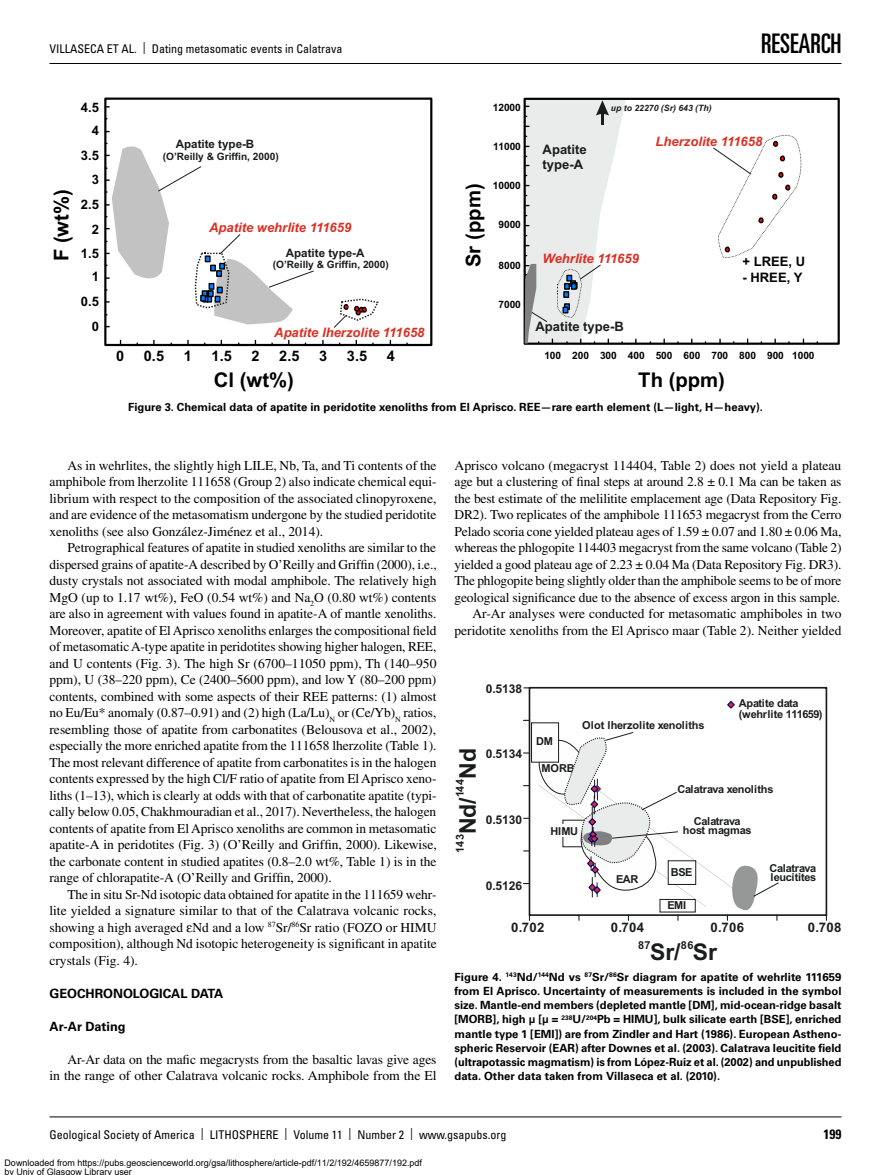
<style>
.page{position:relative;width:891px;height:1175px;background:#fff}
.page>*{position:absolute;margin:0;border:0;box-sizing:border-box;transform-origin:0 0}
.t1{font:ultra-condensed 27px "Univers LT Std";color:#000}
.t2{font:700 22.95px "Arial";letter-spacing:-.005em;color:#1b1c1c}
.t3{font:700 20.25px "Arial";color:#000}
.t4{font:700 14.55px "Arial";color:#000}
.t5{font:13.5px/16.5px "Times LT Std";letter-spacing:-.01em;color:#000;text-align:justify}
.t6{font:700 condensed 13.5px "Univers LT Std";color:#000}
.t7{font:700 13.2px "Arial";letter-spacing:.025em;color:#1b1c1c}
.t8{font:italic 700 13.05px "Arial";color:#dc2d21}
.t9{font:700 13.05px "Arial";color:#000}
.t10{font:700 13.05px/14.5px "Arial";color:#1b1c1c}
.t11{font:700 12.75px "Univers LT Std";color:#000}
.t12{font:condensed 12px "Univers LT Std";color:#000}
.t13{font:700 12px "Arial";letter-spacing:-.01em;color:#1b1c1c}
.t14{font:700 11.55px "Arial";color:#1b1c1c}
.t15{font:700 11.25px/14.2px "Univers LT Std";color:#000;text-align:justify}
.t16{font:700 10.95px/8.7px "Arial";letter-spacing:-.02em;color:#1b1c1c}
.t17{font:700 10.2px "Arial";color:#000}
.t18{font:700 10.2px "Arial";color:#1b1c1c}
.t19{font:9px/9px "Arial";color:#000}
.t20{font:italic 700 8.7px "Arial";color:#1b1c1c}
</style>
<div class="page">
<hr style="left:50px;top:63px;width:792px;height:1px;background:#000">
<hr style="left:50px;top:1116px;width:792px;height:1px;background:#000">
<div style="left:529px;top:687px;width:298px;height:229px;border:2px solid #1b1c1c"></div>
<div style="left:531px;top:722px;width:28px;height:40px;background:#fefefe;border:1px solid #1b1c1c"></div>
<svg style="left:727px;top:701px;width:8px;height:8px"></svg>
<svg style="left:523px;top:732px;width:256px;height:188px"></svg>
<div style="left:104px;top:98px;width:328px;height:248px;border:2px solid #000"></div>
<svg style="left:105px;top:143px;width:274px;height:185px"></svg>
<svg style="left:524px;top:98px;width:280px;height:246px"></svg>
<p class="t12" style="left:50px;top:41px;width:294px">VILLASECA ET AL. | Dating metasomatic events in Calatrava</p>
<h1 class="t1" style="left:761px;top:28px;width:82px">RESEARCH</h1>
<h3 class="t3" style="left:48px;top:261px;width:74px;rotate:-90deg">F (wt%)</h3>
<p class="t9" style="left:81px;top:99px;width:20px">4.5</p>
<p class="t9" style="left:92px;top:122px;width:9px">4</p>
<p class="t9" style="left:81px;top:146px;width:20px">3.5</p>
<p class="t9" style="left:92px;top:171px;width:9px">3</p>
<p class="t9" style="left:81px;top:196px;width:20px">2.5</p>
<p class="t9" style="left:92px;top:220px;width:9px">2</p>
<p class="t9" style="left:81px;top:245px;width:20px">1.5</p>
<p class="t9" style="left:92px;top:268px;width:9px">1</p>
<p class="t9" style="left:81px;top:293px;width:20px">0.5</p>
<p class="t9" style="left:92px;top:317px;width:9px">0</p>
<p class="t14" style="left:176px;top:136px;width:80px">Apatite type-B</p>
<p class="t18" style="left:163px;top:149px;width:118px">(O’Reilly &amp; Griffin, 2000)</p>
<p class="t17" style="left:493px;top:100px;width:30px">12000</p>
<p class="t17" style="left:493px;top:139px;width:29px">11000</p>
<p class="t10" style="left:543px;top:143px;width:46px">Apatite type-A</p>
<p class="t20" style="left:611px;top:102px;width:102px">up to 22270 (Sr) 643 (Th)</p>
<p class="t8" style="left:656px;top:132px;width:108px">Lherzolite 111658</p>
<p class="t8" style="left:209px;top:219px;width:144px">Apatite wehrlite 111659</p>
<p class="t14" style="left:286px;top:245px;width:80px">Apatite type-A</p>
<p class="t18" style="left:273px;top:258px;width:118px">(O’Reilly &amp; Griffin, 2000)</p>
<h3 class="t3" style="left:460px;top:267px;width:85px;rotate:-90deg">Sr (ppm)</h3>
<p class="t17" style="left:493px;top:179px;width:30px">10000</p>
<p class="t17" style="left:498px;top:218px;width:24px">9000</p>
<p class="t17" style="left:498px;top:258px;width:24px">8000</p>
<p class="t8" style="left:543px;top:250px;width:98px">Wehrlite 111659</p>
<p class="t9" style="left:743px;top:252px;width:64px">+ LREE, U</p>
<p class="t9" style="left:743px;top:268px;width:61px">- HREE, Y</p>
<p class="t17" style="left:498px;top:297px;width:24px">7000</p>
<p class="t8" style="left:274px;top:323px;width:152px">Apatite lherzolite 111658</p>
<p class="t10" style="left:535px;top:320px;width:90px">Apatite type-B</p>
<p class="t4" style="left:116px;top:346px;width:10px">0</p>
<p class="t4" style="left:144px;top:346px;width:22px">0.5</p>
<p class="t4" style="left:184px;top:346px;width:10px">1</p>
<p class="t4" style="left:212px;top:346px;width:22px">1.5</p>
<p class="t4" style="left:251px;top:346px;width:10px">2</p>
<p class="t4" style="left:279px;top:346px;width:22px">2.5</p>
<p class="t4" style="left:319px;top:346px;width:10px">3</p>
<p class="t4" style="left:347px;top:346px;width:22px">3.5</p>
<p class="t4" style="left:387px;top:346px;width:10px">4</p>
<p class="t17" style="left:544px;top:348px;width:272px">100 200 300 400 500 600 700 800 900 1000</p>
<h3 class="t3" style="left:214px;top:367px;width:82px">Cl (wt%)</h3>
<h3 class="t3" style="left:638px;top:367px;width:88px">Th (ppm)</h3>
<p class="t15" style="left:128px;top:400px;width:636px">Figure 3. Chemical data of apatite in peridotite xenoliths from El Aprisco. REE—rare earth element (L—light, H—heavy).</p>
<p class="t5" style="left:50px;top:457px;width:389px;text-indent:18px">As in wehrlites, the slightly high LILE, Nb, Ta, and Ti contents of the amphibole from lherzolite 111658 (Group 2) also indicate chemical equi&shy;librium with respect to the composition of the associated clinopyroxene, and are evidence of the metasomatism undergone by the studied peridotite xenoliths (see also González-Jiménez et al., 2014).</p>
<p class="t5" style="left:49px;top:539px;width:389px;text-indent:18px">Petrographical features of apatite in studied xenoliths are similar to the dispersed grains of apatite-A described by O’Reilly and Griffin (2000), i.e., dusty crystals not associated with modal amphibole. The relatively high MgO (up to 1.17 wt%), FeO (0.54 wt%) and Na<sub>2</sub>O (0.80 wt%) contents are also in agreement with values found in apatite-A of mantle xenoliths.<br>Moreover, apatite of El Aprisco xenoliths enlarges the compositional field of metasomatic A-type apatite in peridotites showing higher halogen, REE, and U contents (Fig. 3). The high Sr (6700–11050 ppm), Th (140–950 ppm), U (38–220 ppm), Ce (2400–5600 ppm), and low Y (80–200 ppm) contents, combined with some aspects of their REE patterns: (1) almost no Eu/Eu* anomaly (0.87–0.91) and (2) high (La/Lu)<sub>N</sub> or (Ce/Yb)<sub>N</sub> ratios, resembling those of apatite from carbonatites (Belousova et al., 2002), especially the more enriched apatite from the 111658 lherzolite (Table 1).<br>The most relevant difference of apatite from carbonatites is in the halogen contents expressed by the high Cl/F ratio of apatite from El Aprisco xeno&shy;liths (1–13), which is clearly at odds with that of carbonatite apatite (typi&shy;cally below 0.05, Chakhmouradian et al., 2017). Nevertheless, the halogen contents of apatite from El Aprisco xenoliths are common in metasomatic apatite-A in peridotites (Fig. 3) (O’Reilly and Griffin, 2000). Likewise, the carbonate content in studied apatites (0.8–2.0 wt%, Table 1) is in the range of chlorapatite-A (O’Reilly and Griffin, 2000).</p>
<p class="t5" style="left:50px;top:886px;width:389px;text-indent:18px">The in situ Sr-Nd isotopic data obtained for apatite in the 111659 wehr&shy;lite yielded a signature similar to that of the Calatrava volcanic rocks, showing a high averaged Nd and a low <sup>87</sup>Sr/<sup>86</sup>Sr ratio (FOZO or HIMU composition), although Nd isotopic heterogeneity is significant in apatite crystals (Fig. 4).</p>
<p class="t11" style="left:50px;top:986px;width:175px">GEOCHRONOLOGICAL DATA</p>
<p class="t11" style="left:50px;top:1019px;width:78px">Ar-Ar Dating</p>
<p class="t5" style="left:50px;top:1051px;width:389px;text-align:right">Ar-Ar data on the mafic megacrysts from the basaltic lavas give ages<br>in the range of other Calatrava volcanic rocks. Amphibole from the El</p>
<p class="t5" style="left:454px;top:457px;width:389px;text-align:right">Aprisco volcano (megacryst 114404, Table 2) does not yield a plateau age but a clustering of final steps at around 2.8 ± 0.1 Ma can be taken as the best estimate of the melilitite emplacement age (Data Repository Fig.<br>DR2). Two replicates of the amphibole 111653 megacryst from the Cerro Pelado scoria cone yielded plateau ages of 1.59 ± 0.07 and 1.80 ± 0.06 Ma, whereas the phlogopite 114403 megacryst from the same volcano (Table 2) yielded a good plateau age of 2.23 ± 0.04 Ma (Data Repository Fig. DR3).<br>The phlogopite being slightly older than the amphibole seems to be of more geological significance due to the absence of excess argon in this sample.<br>Ar-Ar analyses were conducted for metasomatic amphiboles in two peridotite xenoliths from the El Aprisco maar (Table 2). Neither yielded</p>
<h2 class="t2" style="left:453px;top:833px;width:87px;rotate:-90deg">Nd/ Nd</h2>
<p class="t16" style="left:456px;top:797px;width:20px;rotate:-90deg">144</p>
<p class="t16" style="left:456px;top:853px;width:21px;rotate:-90deg">143</p>
<p class="t13" style="left:486px;top:681px;width:38px">0.5138</p>
<p class="t13" style="left:486px;top:745px;width:38px">0.5134</p>
<p class="t13" style="left:486px;top:811px;width:38px">0.5130</p>
<p class="t13" style="left:486px;top:877px;width:38px">0.5126</p>
<p class="t16" style="left:536px;top:737px;width:18px">DM</p>
<p class="t16" style="left:542px;top:764px;width:35px">MORB</p>
<p class="t16" style="left:582px;top:721px;width:124px">Olot lherzolite xenoliths</p>
<p class="t16" style="left:739px;top:698px;width:85px;line-height:10.9px">Apatite data (wehrlite 111659)</p>
<p class="t16" style="left:677px;top:785px;width:97px">Calatrava xenoliths</p>
<p class="t16" style="left:550px;top:826px;width:29px">HIMU</p>
<p class="t16" style="left:616px;top:875px;width:24px">EAR</p>
<p class="t16" style="left:683px;top:817px;width:70px;text-align:center">Calatrava host magmas</p>
<p class="t16" style="left:671px;top:868px;width:23px">BSE</p>
<p class="t16" style="left:668px;top:901px;width:20px">EMI</p>
<p class="t16" style="left:770px;top:864px;width:48px">Calatrava leucitites</p>
<p class="t7" style="left:511px;top:918px;width:35px">0.702</p>
<p class="t7" style="left:611px;top:918px;width:35px">0.704</p>
<p class="t7" style="left:710px;top:918px;width:35px">0.706</p>
<p class="t7" style="left:808px;top:918px;width:35px">0.708</p>
<p class="t16" style="left:638px;top:940px;width:14px">87</p>
<p class="t16" style="left:681px;top:940px;width:14px">86</p>
<h2 class="t2" style="left:650px;top:936px;width:69px">Sr/ Sr</h2>
<p class="t15" style="left:454px;top:969px;width:389px">Figure 4. <sup>143</sup>Nd/<sup>144</sup>Nd vs <sup>87</sup>Sr/<sup>86</sup>Sr diagram for apatite of wehrlite 111659 from El Aprisco. Uncertainty of measurements is included in the symbol size. Mantle-end members (depleted mantle [DM], mid-ocean-ridge basalt [MORB], high μ [μ = <sup>238</sup>U/<sup>204</sup>Pb = HIMU], bulk silicate earth [BSE], enriched mantle type 1 [EMI]) are from Zindler and Hart (1986). European Astheno&shy;spheric Reservoir (EAR) after Downes et al. (2003). Calatrava leucitite field (ultrapotassic magmatism) is from López-Ruiz et al. (2002) and unpublished data. Other data taken from Villaseca et al. (2010).</p>
<p class="t12" style="left:50px;top:1127px;width:459px">Geological Society of America | LITHOSPHERE | Volume 11 | Number 2 | www.gsapubs.org</p>
<p class="t6" style="left:824px;top:1125px;width:19px">199</p>
<p class="t19" style="left:4px;top:1159px;width:419px">Downloaded from https://pubs.geoscienceworld.org/gsa/lithosphere/article-pdf/11/2/192/4659877/192.pdf by Univ of Glasgow Library user</p>
</div>
